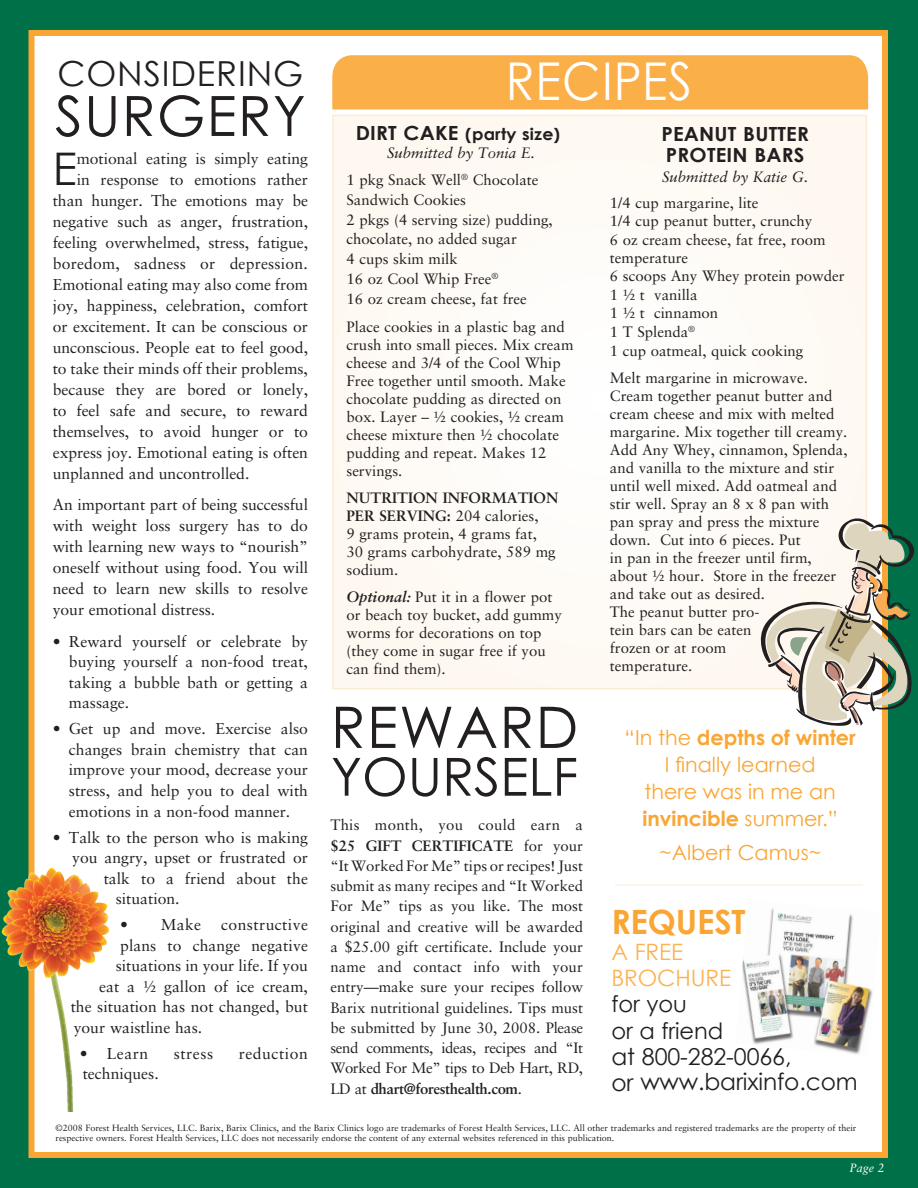
<style>
.page{position:relative;width:918px;height:1188px;background:#fff}
.page>*{position:absolute;margin:0;border:0;box-sizing:border-box;transform-origin:0 0}
.t1{font:57.3px "Century Gothic";letter-spacing:.025em;color:#231f20}
.t2{font:55.5px "Century Gothic";letter-spacing:.025em;color:#231f20}
.t3{font:52.5px "Century Gothic";color:#231f20}
.t4{font:52.2px "Century Gothic";letter-spacing:.025em;color:#fff;scale:.91 1}
.t5{font:45px "Century Gothic";color:#231f20}
.t6{font:34.5px "Century Gothic";letter-spacing:.025em;color:#231f20}
.t7{font:700 33.45px "Century Gothic";letter-spacing:-.005em;color:#faa634}
.t8{font:23.25px/25px "Century Gothic";letter-spacing:-.005em;color:#231f20}
.t9{font:22.5px/26.2px "Century Gothic";letter-spacing:-.005em;color:#231f20}
.t10{font:22.5px/26.2px "Century Gothic";letter-spacing:-.005em;color:#fbb253}
.t11{font:20.7px/27px "Century Gothic";color:#faa634;text-align:center}
.t12{font:700 19.5px/21.9px "Century Gothic";letter-spacing:.01em;color:#231f20;scale:1.05 1}
.t13{font:700 16.5px "Century Gothic";color:#231f20;scale:1.05 1}
.t14{font:15.75px/20.5px "Sabon";letter-spacing:-.005em;color:#231f20;text-align:justify}
.t15{font:15.75px "Sabon";letter-spacing:.015em;color:#231f20}
.t16{font:15.75px "Sabon";letter-spacing:.025em;color:#231f20}
.t17{font:15.75px "Sabon";letter-spacing:.035em;color:#231f20}
.t18{font:15px/18px "Sabon";color:#231f20}
.t19{font:italic 15px "Sabon";color:#231f20}
.t20{font:italic 12px "Sabon";color:#fff}
.t21{font:9px/10.5px "Sabon";color:#231f20}
.s1{font-size:19.5px}
.s2{font-style:italic}
.s3{font-weight:700}
.s4{font-weight:700;font-style:italic}
</style>
<div class="page">
<div style="left:0;top:0;width:918px;height:1188px;border:30px solid #007049"></div>
<div style="left:28px;top:30px;width:860px;height:1128px;border:6px solid #faa634"></div>
<div style="left:333px;top:115px;width:533px;height:574px;background:#fefaf5"></div>
<img style="left:742px;top:908px;width:131px;height:147px">
<div style="left:332px;top:55px;width:536px;height:55px;background:#faaf48"></div>
<hr style="left:615px;top:884px;width:248px;height:2px;background:#fdbf70">
<svg style="left:761px;top:518px;width:153px;height:208px"></svg>
<img style="left:0;top:866px;width:110px;height:246px">
<h3 class="t6" style="left:58px;top:53px;width:247px">considering</h3>
<h2 class="t2" style="left:55px;top:82px;width:249px">surgery</h2>
<h3 class="t5" style="left:53px;top:141px;width:20px">E</h3>
<p class="t14" style="left:77px;top:148px;width:233px">motional eating is simply eating</p>
<p class="t14" style="left:77px;top:169px;width:233px">in response to emotions rather</p>
<p class="t14" style="left:53px;top:190px;width:257px">than hunger. The emotions may be</p>
<p class="t14" style="left:53px;top:211px;width:257px">negative such as anger, frustration,</p>
<p class="t14" style="left:53px;top:232px;width:257px">feeling overwhelmed, stress, fatigue,</p>
<p class="t15" style="left:53px;top:254px;width:257px">boredom, sadness or depression.</p>
<p class="t14" style="left:53px;top:274px;width:257px">Emotional eating may also come from</p>
<p class="t14" style="left:53px;top:295px;width:257px">joy, happiness, celebration, comfort</p>
<p class="t14" style="left:53px;top:316px;width:257px">or excitement. It can be conscious or</p>
<p class="t14" style="left:53px;top:337px;width:257px">unconscious. People eat to feel good,</p>
<p class="t14" style="left:53px;top:358px;width:257px">to take their minds off their problems,</p>
<p class="t14" style="left:53px;top:379px;width:257px">because they are bored or lonely,</p>
<p class="t14" style="left:53px;top:400px;width:257px">to feel safe and secure, to reward</p>
<p class="t14" style="left:53px;top:421px;width:257px">themselves, to avoid hunger or to</p>
<p class="t14" style="left:53px;top:442px;width:257px">express joy. Emotional eating is often</p>
<p class="t14" style="left:53px;top:463px;width:198px">unplanned and uncontrolled.</p>
<p class="t14" style="left:53px;top:494px;width:257px;line-height:21px">An important part of being successful with weight loss surgery has to do with learning new ways to “nourish” oneself without using food. You will need to learn new skills to resolve your emotional distress.</p>
<p class="t14" style="left:69px;top:631px;width:241px;text-indent:-16px">• Reward yourself or celebrate by buying yourself a non-food treat, taking a bubble bath or getting a massage.</p>
<p class="t14" style="left:69px;top:718px;width:241px;text-indent:-16px">• Get up and move. Exercise also changes brain chemistry that can improve your mood, decrease your stress, and help you to deal with emotions in a non-food manner.</p>
<p class="t14" style="left:53px;top:827px;width:257px">• Talk to the person who is making</p>
<p class="t14" style="left:72px;top:847px;width:237px">you angry, upset or frustrated or</p>
<p class="t14" style="left:104px;top:868px;width:206px">talk to a friend about the</p>
<p class="t14" style="left:116px;top:888px;width:65px">situation.</p>
<p class="t14" style="left:120px;top:914px;width:83px">• Make</p>
<p class="t16" style="left:221px;top:915px;width:88px">constructive</p>
<p class="t14" style="left:120px;top:935px;width:189px">plans to change negative</p>
<p class="t14" style="left:116px;top:955px;width:194px">situations in your life. If you</p>
<p class="t14" style="left:99px;top:976px;width:210px">eat a ½ gallon of ice cream,</p>
<p class="t14" style="left:71px;top:996px;width:239px">the situation has not changed, but</p>
<p class="t14" style="left:74px;top:1017px;width:130px">your waistline has.</p>
<p class="t14" style="left:80px;top:1043px;width:70px">• Learn</p>
<p class="t14" style="left:174px;top:1043px;width:41px">stress</p>
<p class="t17" style="left:239px;top:1044px;width:71px">reduction</p>
<p class="t14" style="left:83px;top:1064px;width:78px">techniques.</p>
<h3 class="t4" style="left:506px;top:50px;width:201px">Recipes</h3>
<h3 class="t12" style="left:661px;top:122px;width:138px">PEANUT BUTTER<br>PROTEIN BARS</h3>
<p class="t19" style="left:662px;top:169px;width:148px">Submitted by Katie G.</p>
<p class="t18" style="left:610px;top:193px;width:236px;line-height:18.5px">1/4 cup margarine, lite<br>1/4 cup peanut butter, crunchy<br>6 oz cream cheese, fat free, room temperature<br>6 scoops Any Whey protein powder<br>1 ½ t vanilla<br>1 ½ t cinnamon<br>1 T Splenda<sup>®<br></sup>1 cup oatmeal, quick cooking</p>
<p class="t18" style="left:610px;top:368px;width:239px">Melt margarine in microwave.<br>Cream together peanut butter and cream cheese and mix with melted margarine. Mix together till creamy.<br>Add Any Whey, cinnamon, Splenda, and vanilla to the mixture and stir until well mixed. Add oatmeal and stir well. Spray an 8 x 8 pan with pan spray and press the mixture down. Cut into 6 pieces. Put<br>in pan in the freezer until firm, about ½ hour. Store in the freezer and take out as desired.<br>The peanut butter pro-<br>tein bars can be eaten<br>frozen or at room<br>temperature.</p>
<p class="t13" style="left:356px;top:124px;width:196px"><span class="s1">DIRT CAKE</span> (PARTY SIZE)</p>
<p class="t18" style="left:347px;top:140px;width:194px;line-height:26.8px;text-align:right"><span class="s2">Submitted by Tonia E.<br></span>1 pkg Snack Well<sup>®</sup> Chocolate</p>
<p class="t18" style="left:346px;top:189px;width:208px;line-height:20px">Sandwich Cookies<br>2 pkgs (4 serving size) pudding, chocolate, no added sugar<br>4 cups skim milk<br>16 oz Cool Whip Free<sup>®<br></sup>16 oz cream cheese, fat free</p>
<p class="t18" style="left:346px;top:317px;width:229px">Place cookies in a plastic bag and crush into small pieces. Mix cream cheese and 3/4 of the Cool Whip<br>Free together until smooth. Make chocolate pudding as directed on box. Layer – ½ cookies, ½ cream cheese mixture then ½ chocolate pudding and repeat. Makes 12 servings.</p>
<p class="t18" style="left:346px;top:488px;width:211px"><span class="s3">NUTRITION INFORMATION<br>PER SERVING:</span> 204 calories,<br>9 grams protein, 4 grams fat,<br>30 grams carbohydrate, 589 mg sodium.</p>
<p class="t18" style="left:346px;top:588px;width:217px"><span class="s4">Optional:</span> Put it in a flower pot or beach toy bucket, add gummy worms for decorations on top (they come in sugar free if you can find them).</p>
<h1 class="t1" style="left:331px;top:692px;width:249px">Reward</h1>
<h3 class="t3" style="left:331px;top:745px;width:249px">Yourself</h3>
<p class="t18" style="left:330px;top:815px;width:254px;line-height:20.2px;text-align:justify">This month, you could earn a <span class="s3">$25 GIFT CERTIFICATE</span> for your “It Worked For Me” tips or recipes! Just submit as many recipes and “It Worked For Me” tips as you like. The most original and creative will be awarded a $25.00 gift certificate. Include your name and contact info with your entry—make sure your recipes follow Barix nutritional guidelines. Tips must be submitted by June 30, 2008. Please send comments, ideas, recipes and “It Worked For Me” tips to Deb Hart, RD, LD at <span class="s3">DHART@FORESTHEALTH.COM</span>.</p>
<h3 class="t11" style="left:625px;top:723px;width:233px">“In the <span class="s3">DEPTHS OF WINTER<br></span>I finally learned<br>there was in me an<br><span class="s3">INVINCIBLE</span> summer.”</h3>
<h3 class="t11" style="left:659px;top:839px;width:164px">~Albert Camus~</h3>
<h3 class="t7" style="left:611px;top:901px;width:136px">REQUEST</h3>
<h3 class="t10" style="left:611px;top:938px;width:121px">a free brochure</h3>
<h3 class="t9" style="left:611px;top:991px;width:113px">for you<br>or a friend</h3>
<h3 class="t8" style="left:611px;top:1044px;width:248px">at 800-282-0066,<br>or www.barixinfo.com</h3>
<p class="t21" style="left:56px;top:1122px;width:802px">©2008 Forest Health Services, LLC. Barix, Barix Clinics, and the Barix Clinics logo are trademarks of Forest Health Services, LLC. All other trademarks and registered trademarks are the property of their respective owners. Forest Health Services, LLC does not necessarily endorse the content of any external websites referenced in this publication.</p>
<p class="t20" style="left:849px;top:1161px;width:37px">Page 2</p>
</div>
